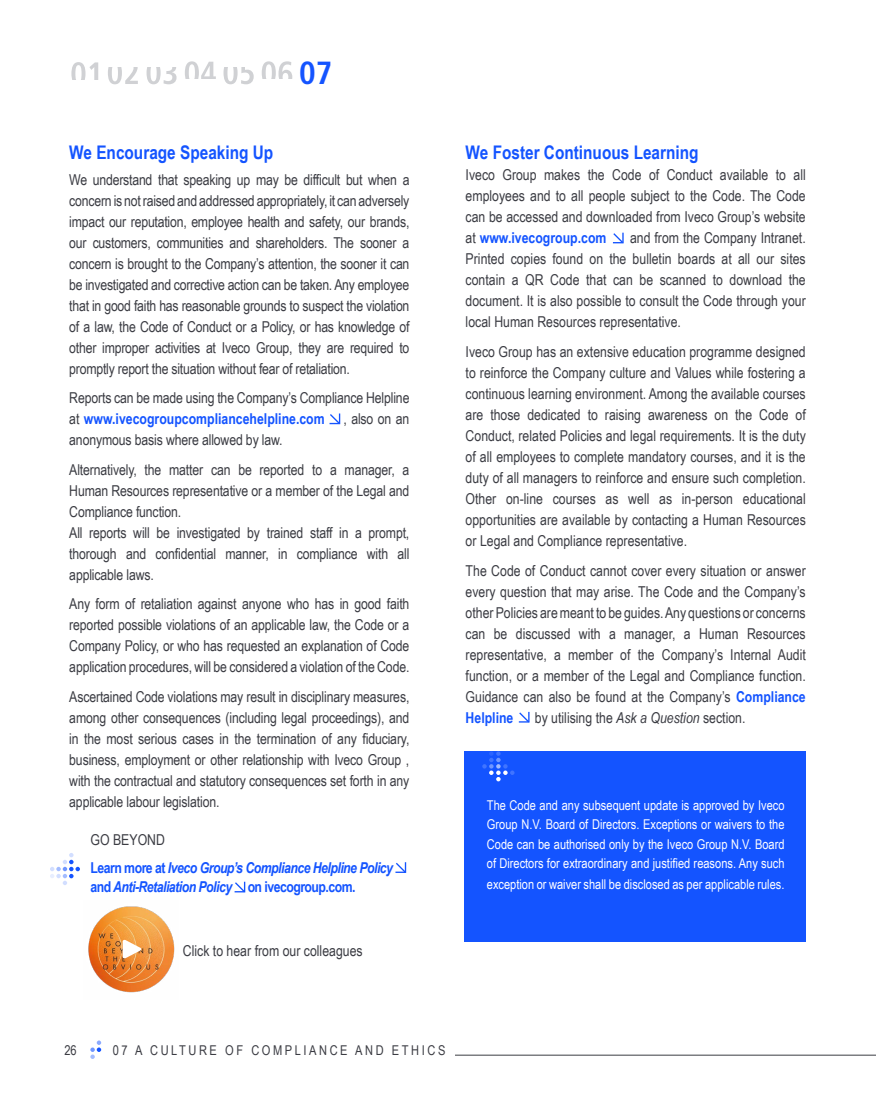
<style>
.page{position:relative;width:876px;height:1106px;background:#fff}
.page>*{position:absolute;margin:0;border:0;box-sizing:border-box;transform-origin:0 0}
.t1{font:700 condensed 31.95px "Frutiger LT Std";color:#1454ff}
.t2{font:700 18.75px "Arial Narrow";color:#1454ff}
.t3{font:15px/21px "Arial Narrow";letter-spacing:-.01em;color:#3b3c43;text-align:justify}
.t4{font:italic 700 15px/28px "Arial Narrow";letter-spacing:-.035em;color:#1454ff}
.t5{font:13.5px/19.5px "Arial Narrow";color:#fff;text-align:justify}
.t6{font:13.5px "Arial Narrow";letter-spacing:.19em;color:#3b3c43}
.s1{font-weight:700;color:#1454ff}
.s2{font-weight:400;font-style:normal;color:#3b3c43}
.s3{font-style:normal}
.s4{font-style:italic}
</style>
<div class="page">
<div style="left:465px;top:751px;width:341px;height:190px;background:#1454ff"></div>
<svg style="left:482px;top:751px;width:32px;height:30px"></svg>
<svg style="left:90px;top:1040px;width:11px;height:19px"></svg>
<svg style="left:50px;top:853px;width:30px;height:32px"></svg>
<svg style="left:223px;top:67px;width:31px;height:17px"></svg>
<svg style="left:147px;top:67px;width:30px;height:17px"></svg>
<svg style="left:185px;top:61px;width:31px;height:17px"></svg>
<svg style="left:108px;top:67px;width:30px;height:17px"></svg>
<svg style="left:71px;top:62px;width:27px;height:17px"></svg>
<svg style="left:262px;top:61px;width:30px;height:17px"></svg>
<svg style="left:329px;top:413px;width:12px;height:12px"></svg>
<svg style="left:395px;top:862px;width:12px;height:11px"></svg>
<svg style="left:234px;top:881px;width:12px;height:12px"></svg>
<svg style="left:612px;top:232px;width:12px;height:12px"></svg>
<svg style="left:518px;top:711px;width:12px;height:12px"></svg>
<img style="left:88px;top:906px;width:87px;height:87px">
<svg style="left:123px;top:939px;width:18px;height:19px"></svg>
<hr style="left:455px;top:1054px;width:421px;height:1px;background:#3b3c43">
<h1 class="t1" style="left:299px;top:54px;width:35px">07</h1>
<p class="t2" style="left:69px;top:138px;width:205px">We Encourage Speaking Up</p>
<p class="t3" style="left:69px;top:168px;width:342px">We understand that speaking up may be difficult but when a concern is not raised and addressed appropriately, it can adversely impact our reputation, employee health and safety, our brands, our customers, communities and shareholders. The sooner a concern is brought to the Company’s attention, the sooner it can be investigated and corrective action can be taken. Any employee that in good faith has reasonable grounds to suspect the violation of a law, the Code of Conduct or a Policy, or has knowledge of other improper activities at Iveco Group, they are required to promptly report the situation without fear of retaliation.</p>
<p class="t3" style="left:69px;top:387px;width:342px">Reports can be made using the Company’s Compliance Helpline at <span class="s1">www.ivecogroupcompliancehelpline.com</span> , also on an anonymous basis where allowed by law.</p>
<p class="t3" style="left:69px;top:458px;width:342px;text-align:left">Alternatively, the matter can be reported to a manager, a Human Resources representative or a member of the Legal and Compliance function.<br>All reports will be investigated by trained staff in a prompt, thorough and confidential manner, in compliance with all applicable laws.</p>
<p class="t3" style="left:69px;top:593px;width:342px">Any form of retaliation against anyone who has in good faith reported possible violations of an applicable law, the Code or a Company Policy, or who has requested an explanation of Code application procedures, will be considered a violation of the Code.</p>
<p class="t3" style="left:69px;top:685px;width:342px">Ascertained Code violations may result in disciplinary measures, among other consequences (including legal proceedings), and in the most serious cases in the termination of any fiduciary, business, employment or other relationship with Iveco Group , with the contractual and statutory consequences set forth in any applicable labour legislation.</p>
<p class="t4" style="left:91px;top:825px;width:304px"><span class="s2">GO BEYOND<br></span><span class="s3">Learn more at</span> Iveco Group’s Compliance Helpline Policy</p>
<p class="t4" style="left:91px;top:872px;width:267px"><span class="s3">and</span> Anti-Retaliation Policy <span class="s3">on ivecogroup.com.</span></p>
<p class="t3" style="left:183px;top:939px;width:181px">Click to hear from our colleagues</p>
<p class="t2" style="left:466px;top:138px;width:234px">We Foster Continuous Learning</p>
<p class="t3" style="left:466px;top:164px;width:342px">Iveco Group makes the Code of Conduct available to all employees and to all people subject to the Code. The Code can be accessed and downloaded from Iveco Group’s website at <span class="s1">www.ivecogroup.com</span></p>
<p class="t3" style="left:466px;top:227px;width:342px;text-indent:164px">and from the Company Intranet.<br>Printed copies found on the bulletin boards at all our sites contain a QR Code that can be scanned to download the document. It is also possible to consult the Code through your local Human Resources representative.</p>
<p class="t3" style="left:466px;top:340px;width:342px">Iveco Group has an extensive education programme designed to reinforce the Company culture and Values while fostering a continuous learning environment. Among the available courses are those dedicated to raising awareness on the Code of Conduct, related Policies and legal requirements. It is the duty of all employees to complete mandatory courses, and it is the duty of all managers to reinforce and ensure such completion.<br>Other on-line courses as well as in-person educational opportunities are available by contacting a Human Resources or Legal and Compliance representative.</p>
<p class="t3" style="left:466px;top:559px;width:342px">The Code of Conduct cannot cover every situation or answer every question that may arise. The Code and the Company’s other Policies are meant to be guides. Any questions or concerns can be discussed with a manager, a Human Resources representative, a member of the Company’s Internal Audit function, or a member of the Legal and Compliance function.<br>Guidance can also be found at the Company’s <span class="s1">Compliance Helpline</span></p>
<p class="t3" style="left:535px;top:706px;width:212px">by utilising the <span class="s4">Ask a Question</span> section.</p>
<p class="t5" style="left:487px;top:794px;width:299px">The Code and any subsequent update is approved by Iveco Group N.V. Board of Directors. Exceptions or waivers to the Code can be authorised only by the Iveco Group N.V. Board of Directors for extraordinary and justified reasons. Any such</p>
<p class="t5" style="left:487px;top:874px;width:299px">exception or waiver shall be disclosed as per applicable rules.</p>
<p class="t6" style="left:64px;top:1040px;width:14px">26</p>
<p class="t6" style="left:113px;top:1040px;width:334px">07 A CULTURE OF COMPLIANCE AND ETHICS</p>
</div>
